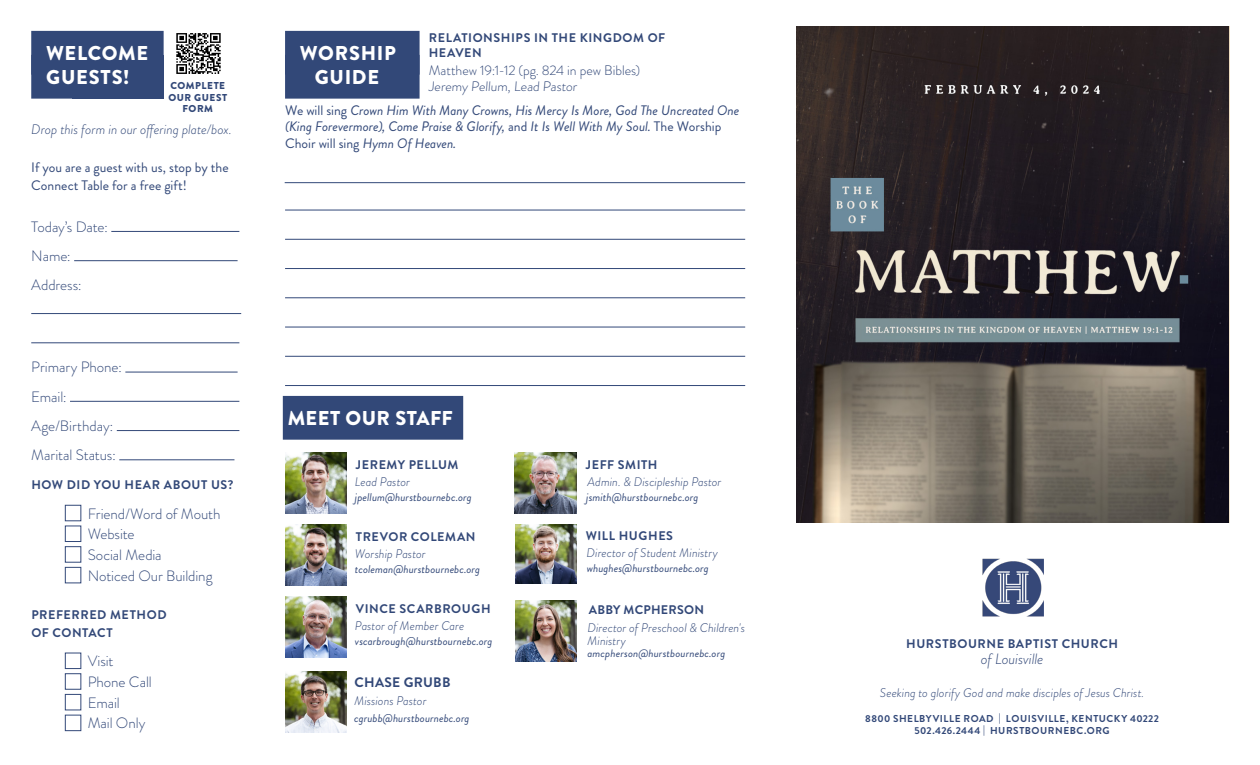
<style>
.page{position:relative;width:1260px;height:765px;background:#fff}
.page>*{position:absolute;margin:0;border:0;box-sizing:border-box;transform-origin:0 0}
.t1{font:900 20px/24px "Brandon Grotesque";letter-spacing:.035em;color:#fff;text-align:center}
.t2{font:300 15px "Brandon Grotesque";letter-spacing:-.005em;color:#324878}
.t3{font:italic 300 15px "Brandon Grotesque";letter-spacing:-.005em;color:#324878}
.t4{font:italic 13.75px/16.5px "Brandon Grotesque";color:#324878}
.t5{font:300 13.75px "Brandon Grotesque";color:#324878}
.t6{font:13.75px/18px "Brandon Grotesque";color:#324878}
.t7{font:italic 300 13.75px "Brandon Grotesque";color:#324878}
.t8{font:700 13.75px "Brandon Grotesque";letter-spacing:.02em;color:#324878}
.t9{font:italic 300 12.5px "Brandon Grotesque";letter-spacing:.005em;color:#324878}
.t10{font:700 12.5px/18px "Brandon Grotesque";letter-spacing:.045em;color:#324878}
.t11{font:700 12.5px "Brandon Grotesque";letter-spacing:.02em;color:#324878}
.t12{font:italic 11.25px "Brandon Grotesque";letter-spacing:.01em;color:#324878}
.t13{font:italic 10.75px "Brandon Grotesque";letter-spacing:.01em;color:#324878;scale:1.04 1}
.t14{font:700 10px "Brandon Grotesque";letter-spacing:.055em;color:#324878}
.t15{font:900 10px/11.2px "Brandon Grotesque";letter-spacing:.055em;color:#324878;text-align:center}
.s1{font-style:normal}
</style>
<div class="page">
<div style="left:72px;top:55px;width:92px;height:43px;background:#324878"></div>
<div style="left:285px;top:31px;width:135px;height:44px;background:#324878"></div>
<div style="left:285px;top:55px;width:135px;height:44px;background:#324878"></div>
<img style="left:796px;top:26px;width:433px;height:496px">
<img style="left:982px;top:558px;width:62px;height:59px">
<div style="left:283px;top:396px;width:180px;height:44px;background:#324878"></div>
<img style="left:285px;top:452px;width:61px;height:62px">
<img style="left:285px;top:524px;width:61px;height:62px">
<img style="left:285px;top:596px;width:61px;height:62px">
<img style="left:515px;top:452px;width:61px;height:62px">
<img style="left:515px;top:524px;width:61px;height:59px">
<div style="left:31px;top:31px;width:133px;height:44px;background:#324878"></div>
<div style="left:31px;top:55px;width:114px;height:44px;background:#324878"></div>
<hr style="left:111px;top:231px;width:128px;height:1px;background:#324878">
<hr style="left:74px;top:260px;width:164px;height:1px;background:#324878">
<hr style="left:31px;top:313px;width:210px;height:1px;background:#324878">
<hr style="left:31px;top:342px;width:208px;height:1px;background:#324878">
<hr style="left:125px;top:372px;width:113px;height:1px;background:#324878">
<hr style="left:70px;top:401px;width:169px;height:1px;background:#324878">
<hr style="left:117px;top:430px;width:122px;height:1px;background:#324878">
<hr style="left:119px;top:459px;width:115px;height:1px;background:#324878">
<div style="left:65px;top:505px;width:16px;height:16px;border:1px solid #324878"></div>
<div style="left:65px;top:526px;width:16px;height:16px;border:1px solid #324878"></div>
<div style="left:65px;top:546px;width:16px;height:17px;border:1px solid #324878"></div>
<div style="left:65px;top:567px;width:16px;height:16px;border:1px solid #324878"></div>
<div style="left:65px;top:653px;width:16px;height:16px;border:1px solid #324878"></div>
<div style="left:65px;top:673px;width:16px;height:17px;border:1px solid #324878"></div>
<div style="left:65px;top:694px;width:16px;height:16px;border:1px solid #324878"></div>
<div style="left:65px;top:715px;width:16px;height:16px;border:1px solid #324878"></div>
<img style="left:176px;top:33px;width:45px;height:41px">
<hr style="left:285px;top:210px;width:460px;height:1px;background:#324878">
<hr style="left:285px;top:239px;width:460px;height:1px;background:#324878">
<hr style="left:285px;top:268px;width:460px;height:1px;background:#324878">
<hr style="left:285px;top:297px;width:460px;height:1px;background:#324878">
<hr style="left:285px;top:327px;width:460px;height:1px;background:#324878">
<hr style="left:285px;top:356px;width:460px;height:1px;background:#324878">
<hr style="left:285px;top:385px;width:460px;height:1px;background:#324878">
<hr style="left:285px;top:182px;width:460px;height:1px;background:#324878">
<img style="left:285px;top:671px;width:61px;height:61px">
<img style="left:515px;top:601px;width:61px;height:61px">
<p class="t10" style="left:429px;top:30px;width:238px;line-height:15px">RELATIONSHIPS IN THE KINGDOM OF<br>HEAVEN</p>
<p class="t5" style="left:429px;top:61px;width:213px">Matthew 19:1-12 (pg. 824 in pew Bibles)</p>
<p class="t1" style="left:46px;top:42px;width:103px">WELCOME</p>
<p class="t1" style="left:46px;top:66px;width:85px">GUESTS!</p>
<p class="t7" style="left:31px;top:120px;width:202px">Drop this form in our offering plate/box.</p>
<p class="t6" style="left:31px;top:159px;width:199px">If you are a guest with us, stop by the<br>Connect Table for a free gift!</p>
<p class="t2" style="left:31px;top:216px;width:78px">Today’s Date:</p>
<p class="t2" style="left:31px;top:246px;width:41px">Name:</p>
<p class="t2" style="left:31px;top:275px;width:52px">Address:</p>
<p class="t1" style="left:300px;top:42px;width:97px">WORSHIP<br>GUIDE</p>
<p class="t15" style="left:170px;top:80px;width:56px">COMPLETE</p>
<p class="t5" style="left:429px;top:77px;width:151px">Jeremy Pellum, Lead Pastor</p>
<p class="t15" style="left:168px;top:92px;width:60px">OUR GUEST<br>FORM</p>
<p class="t4" style="left:285px;top:102px;width:456px"><span class="s1">We will sing</span> Crown Him With Many Crowns, His Mercy Is More, God The Uncreated One (King Forevermore), Come Praise &amp; Glorify, <span class="s1">and</span> It Is Well With My Soul. <span class="s1">The Worship<br>Choir will sing</span> Hymn Of Heaven.</p>
<p class="t2" style="left:31px;top:357px;width:92px">Primary Phone:</p>
<p class="t2" style="left:31px;top:386px;width:37px">Email:</p>
<p class="t2" style="left:31px;top:415px;width:84px">Age/Birthday:</p>
<p class="t2" style="left:31px;top:445px;width:86px">Marital Status:</p>
<p class="t10" style="left:31px;top:476px;width:204px">HOW DID YOU HEAR ABOUT US?</p>
<p class="t2" style="left:88px;top:503px;width:134px">Friend/Word of Mouth</p>
<p class="t2" style="left:88px;top:524px;width:48px">Website</p>
<p class="t2" style="left:88px;top:545px;width:76px">Social Media</p>
<p class="t2" style="left:88px;top:565px;width:126px">Noticed Our Building</p>
<p class="t10" style="left:31px;top:606px;width:137px">PREFERRED METHOD<br>OF CONTACT</p>
<p class="t2" style="left:88px;top:651px;width:27px">Visit</p>
<p class="t2" style="left:88px;top:672px;width:66px">Phone Call</p>
<p class="t2" style="left:88px;top:692px;width:34px">Email</p>
<p class="t2" style="left:88px;top:713px;width:59px">Mail Only</p>
<p class="t1" style="left:288px;top:407px;width:167px">MEET OUR STAFF</p>
<p class="t10" style="left:356px;top:456px;width:104px">JEREMY PELLUM</p>
<p class="t9" style="left:355px;top:474px;width:57px">Lead Pastor</p>
<p class="t12" style="left:355px;top:490px;width:118px">jpellum@hurstbournebc.org</p>
<p class="t10" style="left:356px;top:528px;width:121px">TREVOR COLEMAN</p>
<p class="t9" style="left:355px;top:546px;width:72px">Worship Pastor</p>
<p class="t12" style="left:355px;top:562px;width:127px">tcoleman@hurstbournebc.org</p>
<p class="t10" style="left:356px;top:599px;width:136px">VINCE SCARBROUGH</p>
<p class="t9" style="left:355px;top:617px;width:111px">Pastor of Member Care</p>
<p class="t12" style="left:355px;top:634px;width:139px">vscarbrough@hurstbournebc.org</p>
<p class="t8" style="left:355px;top:673px;width:97px">CHASE GRUBB</p>
<p class="t9" style="left:354px;top:692px;width:74px">Missions Pastor</p>
<p class="t12" style="left:354px;top:711px;width:117px">cgrubb@hurstbournebc.org</p>
<p class="t10" style="left:586px;top:456px;width:73px">JEFF SMITH</p>
<p class="t9" style="left:588px;top:474px;width:135px">Admin. &amp; Discipleship Pastor</p>
<p class="t12" style="left:586px;top:490px;width:114px">jsmith@hurstbournebc.org</p>
<p class="t10" style="left:586px;top:526px;width:89px">WILL HUGHES</p>
<p class="t9" style="left:587px;top:544px;width:133px">Director of Student Ministry</p>
<p class="t12" style="left:587px;top:561px;width:124px">whughes@hurstbournebc.org</p>
<p class="t11" style="left:589px;top:601px;width:117px">ABBY MCPHERSON</p>
<p class="t9" style="left:588px;top:619px;width:159px">Director of Preschool &amp; Children's</p>
<p class="t9" style="left:588px;top:632px;width:40px">Ministry</p>
<p class="t13" style="left:588px;top:646px;width:134px">amcpherson@hurstbournebc.org</p>
<p class="t10" style="left:906px;top:635px;width:213px">HURSTBOURNE BAPTIST CHURCH</p>
<p class="t3" style="left:981px;top:649px;width:64px">of Louisville</p>
<p class="t9" style="left:880px;top:684px;width:266px">Seeking to glorify God and make disciples of Jesus Christ.</p>
<p class="t14" style="left:865px;top:712px;width:295px">8800 SHELBYVILLE ROAD | LOUISVILLE, KENTUCKY 40222</p>
<p class="t14" style="left:914px;top:724px;width:197px">502.426.2444 | HURSTBOURNEBC.ORG</p>
</div>
